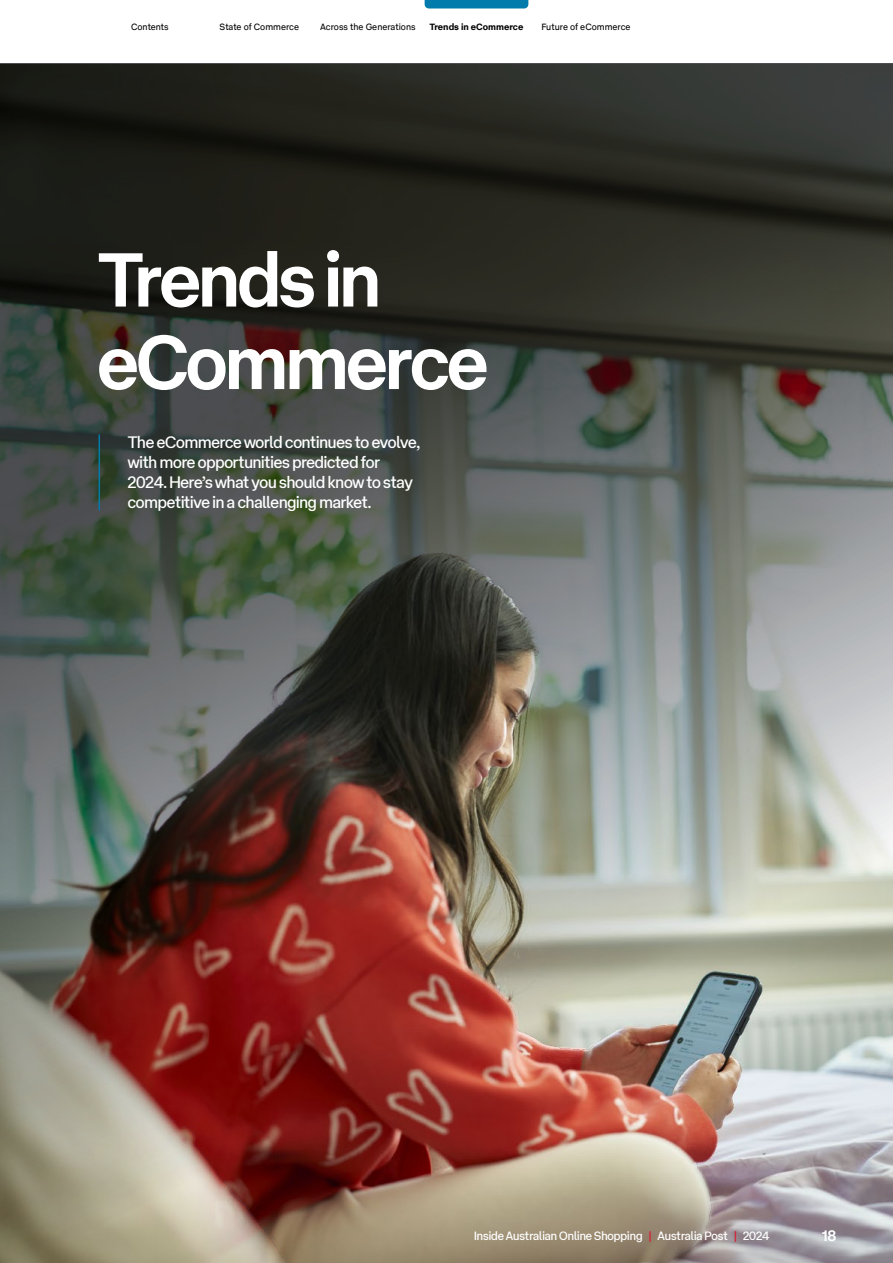
<style>
.page{position:relative;width:893px;height:1263px;background:#fff}
.page>*{position:absolute;margin:0;border:0;box-sizing:border-box;transform-origin:0 0}
.t1{font:700 75px/82.5px "AP Type Pro Display";letter-spacing:-.02em;color:#fff}
.t2{font:16.5px/19.8px "AP Type Pro Display";letter-spacing:-.01em;color:#fff}
.t3{font:700 15px "AP Type Pro Display";color:#fff}
.t4{font:12px "AP Type Pro Display";color:#fff}
.t5{font:9px "AP Type Pro Text";color:#000}
.t6{font:700 9px "AP Type Pro Text";color:#000}
.s1{color:#da1a32}
</style>
<div class="page">
<svg style="left:0;top:64px;width:893px;height:460px;background:#373933"></svg>
<hr style="left:99px;top:434px;width:1px;height:76px;background:#007bab">
<img style="left:0;top:524px;width:893px;height:739px">
<svg style="left:425px;top:0;width:103px;height:9px"></svg>
<p class="t5" style="left:131px;top:20px;width:39px">Contents</p>
<p class="t5" style="left:220px;top:20px;width:81px">State of Commerce</p>
<p class="t5" style="left:320px;top:20px;width:97px">Across the Generations</p>
<p class="t6" style="left:430px;top:20px;width:95px">Trends in eCommerce</p>
<p class="t5" style="left:541px;top:20px;width:91px">Future of eCommerce</p>
<p class="t1" style="left:98px;top:231px;width:392px">Trends in eCommerce</p>
<p class="t2" style="left:128px;top:431px;width:294px">The eCommerce world continues to evolve, with more opportunities predicted for 2024. Here’s what you should know to stay competitive in a challenging market.</p>
<p class="t4" style="left:474px;top:1226px;width:297px">Inside Australian Online Shopping <span class="s1">|</span> Australia Post <span class="s1">|</span> 2024</p>
<p class="t3" style="left:822px;top:1223px;width:16px">18</p>
</div>
